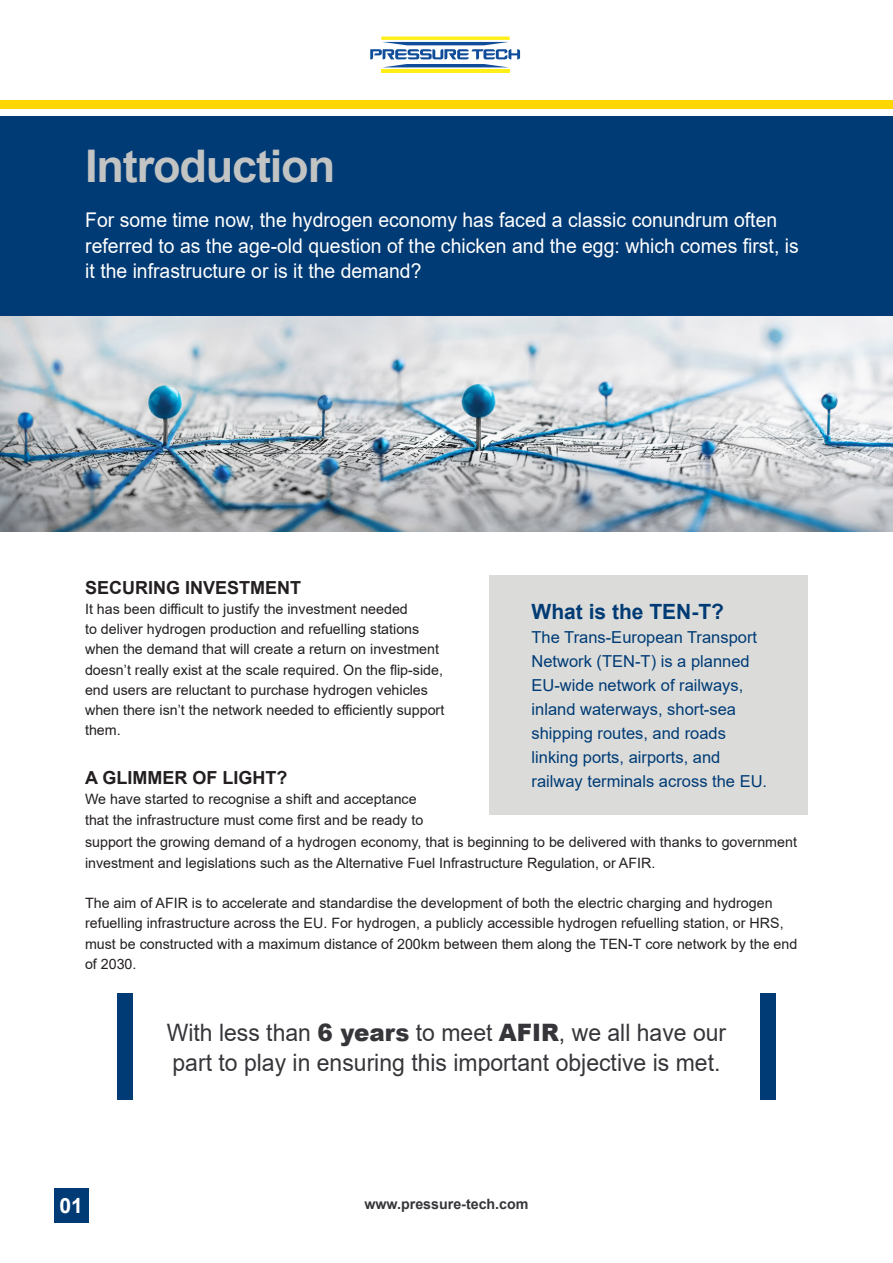
<style>
.page{position:relative;width:893px;height:1263px;background:#fff}
.page>*{position:absolute;margin:0;border:0;box-sizing:border-box;transform-origin:0 0}
.t1{font:700 45px "Arial";letter-spacing:-.025em;color:#c2c3c3}
.t2{font:24px/30px "Arial";color:#363539;scale:.96 1}
.PT-Body_Copy{font:700 21px "Arial";color:#003b75}
.t3{font:700 21px "Arial";color:#fff}
.t4{font:20.25px/25.2px "Arial";color:#fff;scale:.96 1}
.PT-Body_Copy-2{font:700 18px "Arial";color:#231f20}
.PT-Body_Copy-3{font:16.5px/24px "Arial";color:#003b75}
.PT-Body_Copy-4{font:14.25px/20.2px "Arial";color:#231f20}
.PT-Body_Copy-5{font:700 14.25px "Arial";color:#363539}
.s1{font-weight:900}
</style>
<div class="page">
<div style="left:0;top:100px;width:893px;height:8px;background:#fed702"></div>
<div style="left:54px;top:1188px;width:34px;height:34px;background:#003b75"></div>
<svg style="left:370px;top:37px;width:150px;height:30px"></svg>
<hr style="left:381px;top:70px;width:129px;height:3px;background:#ffef16">
<div style="left:0;top:116px;width:893px;height:201px;background:#003b75"></div>
<div style="left:489px;top:575px;width:319px;height:239px;background:#dbdcda"></div>
<div style="left:117px;top:993px;width:16px;height:106px;background:#003b75"></div>
<img style="left:0;top:317px;width:893px;height:214px">
<div style="left:760px;top:993px;width:16px;height:106px;background:#003b75"></div>
<p class="t1" style="left:85px;top:134px;width:252px">Introduction</p>
<p class="t4" style="left:85px;top:208px;width:745px">For some time now, the hydrogen economy has faced a classic conundrum often referred to as the age-old question of the chicken and the egg: which comes first, is it the infrastructure or is it the demand?</p>
<p class="PT-Body_Copy-2" style="left:85px;top:574px;width:218px">SECURING INVESTMENT</p>
<p class="PT-Body_Copy-4" style="left:85px;top:599px;width:361px">It has been difficult to justify the investment needed<br>to deliver hydrogen production and refuelling stations when the demand that will create a return on investment doesn’t really exist at the scale required. On the flip-side, end users are reluctant to purchase hydrogen vehicles when there isn’t the network needed to efficiently support them.</p>
<p class="PT-Body_Copy-2" style="left:85px;top:765px;width:204px">A GLIMMER OF LIGHT?</p>
<p class="PT-Body_Copy-4" style="left:85px;top:789px;width:340px">We have started to recognise a shift and acceptance that the infrastructure must come first and be ready to</p>
<p class="PT-Body_Copy" style="left:531px;top:597px;width:194px">What is the TEN-T?</p>
<p class="PT-Body_Copy-3" style="left:531px;top:625px;width:227px">The Trans-European Transport<br>Network (TEN-T) is a planned</p>
<p class="PT-Body_Copy-3" style="left:531px;top:673px;width:237px">EU-wide network of railways, inland waterways, short-sea shipping routes, and roads linking ports, airports, and railway terminals across the EU.</p>
<p class="PT-Body_Copy-4" style="left:85px;top:832px;width:713px">support the growing demand of a hydrogen economy, that is beginning to be delivered with thanks to government investment and legislations such as the Alternative Fuel Infrastructure Regulation, or AFIR.</p>
<p class="PT-Body_Copy-4" style="left:85px;top:893px;width:714px">The aim of AFIR is to accelerate and standardise the development of both the electric charging and hydrogen refuelling infrastructure across the EU. For hydrogen, a publicly accessible hydrogen refuelling station, or HRS, must be constructed with a maximum distance of 200km between them along the TEN-T core network by the end of 2030.</p>
<p class="t2" style="left:167px;top:1017px;width:584px">With less than <span class="s1">6 years</span> to meet <span class="s1">AFIR</span>, we all have our part to play in ensuring this important objective is met.</p>
<p class="t3" style="left:59px;top:1191px;width:25px">01</p>
<p class="PT-Body_Copy-5" style="left:364px;top:1193px;width:166px">www.pressure-tech.com</p>
</div>
